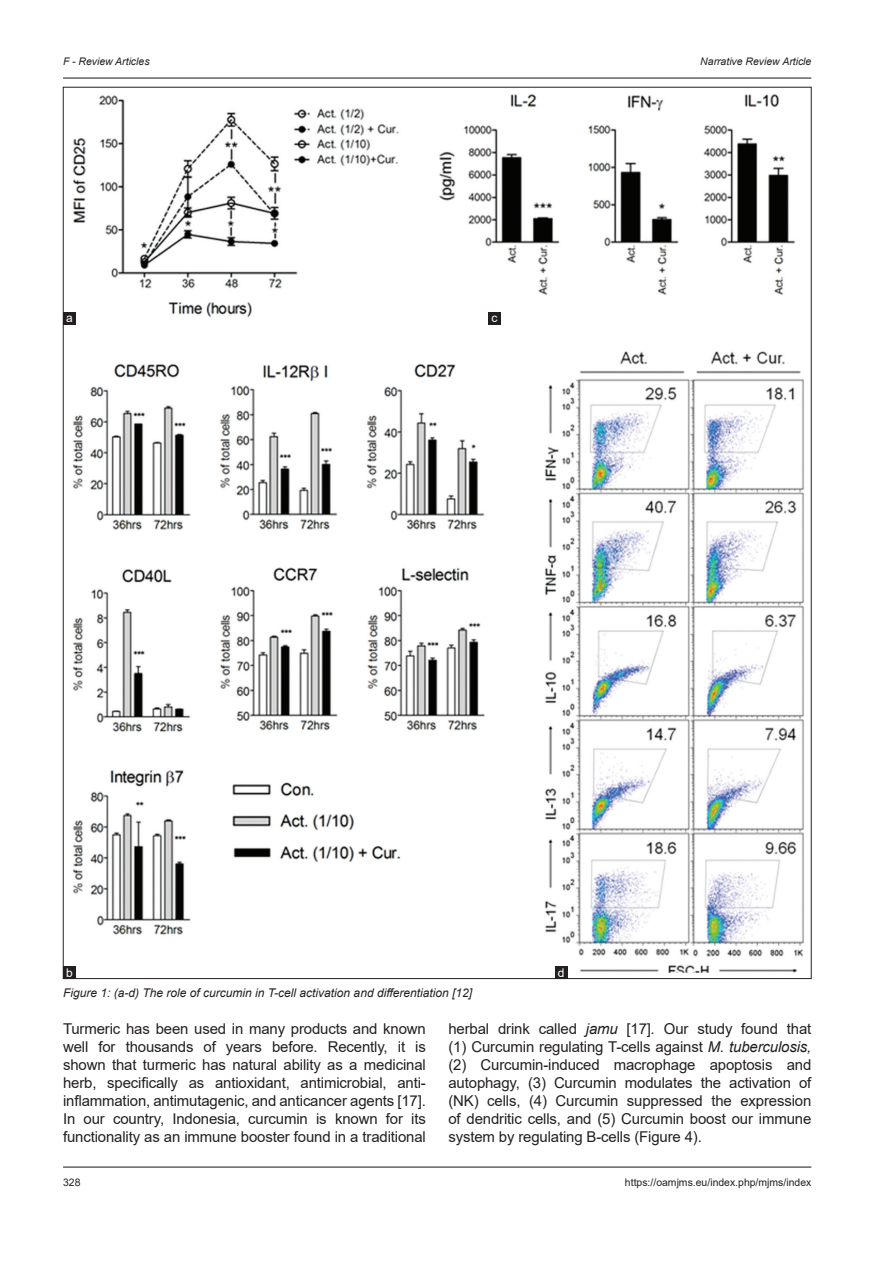
<style>
.page{position:relative;width:894px;height:1263px;background:#fff}
.page>*{position:absolute;margin:0;border:0;box-sizing:border-box;transform-origin:0 0}
.TX{font:15px/18px "Arial";letter-spacing:-.01em;color:#231f20;text-align:justify}
.FGC{font:italic 12px "Arial";color:#231f20}
.LABEL{font:12px "Arial";color:#fff}
.t1{font:10.5px "Arial";color:#231f20}
.t2{font:italic 10.5px "Arial";color:#231f20}
.s1{font-style:italic}
</style>
<div class="page">
<hr style="left:63px;top:78px;width:748px;height:1px;background:#231f20">
<hr style="left:63px;top:1166px;width:748px;height:1px;background:#231f20">
<img style="left:72px;top:94px;width:732px;height:882px">
<div style="left:554px;top:966px;width:13px;height:12px;background:#231f20"></div>
<div style="left:488px;top:312px;width:12px;height:13px;background:#231f20"></div>
<div style="left:63px;top:966px;width:13px;height:12px;background:#231f20"></div>
<div style="left:63px;top:312px;width:13px;height:13px;background:#231f20"></div>
<p class="t2" style="left:63px;top:54px;width:88px">F - Review Articles</p>
<p class="t2" style="left:700px;top:54px;width:112px">Narrative Review Article</p>
<p class="LABEL" style="left:66px;top:309px;width:8px">a</p>
<p class="LABEL" style="left:491px;top:309px;width:7px">c</p>
<p class="LABEL" style="left:66px;top:964px;width:8px">b</p>
<p class="FGC" style="left:63px;top:984px;width:410px">Figure 1: (a-d) The role of curcumin in T-cell activation and differentiation [12]</p>
<p class="LABEL" style="left:557px;top:964px;width:8px">d</p>
<p class="TX" style="left:63px;top:1020px;width:364px">Turmeric has been used in many products and known well for thousands of years before. Recently, it is shown that turmeric has natural ability as a medicinal herb, specifically as antioxidant, antimicrobial, anti&shy;inflammation, antimutagenic, and anticancer agents [17].<br>In our country, Indonesia, curcumin is known for its functionality as an immune booster found in a traditional</p>
<p class="TX" style="left:448px;top:1020px;width:364px">herbal drink called <span class="s1">jamu</span> [17]<span class="s1">.</span> Our study found that (1) Curcumin regulating T-cells against <span class="s1">M. tuberculosis, </span>(2) Curcumin-induced macrophage apoptosis and autophagy, (3) Curcumin modulates the activation of (NK) cells, (4) Curcumin suppressed the expression of dendritic cells, and (5) Curcumin boost our immune system by regulating B-cells (Figure 4).</p>
<p class="t1" style="left:63px;top:1175px;width:19px">328</p>
<p class="t1" style="left:624px;top:1175px;width:188px">https://oamjms.eu/index.php/mjms/index</p>
</div>
